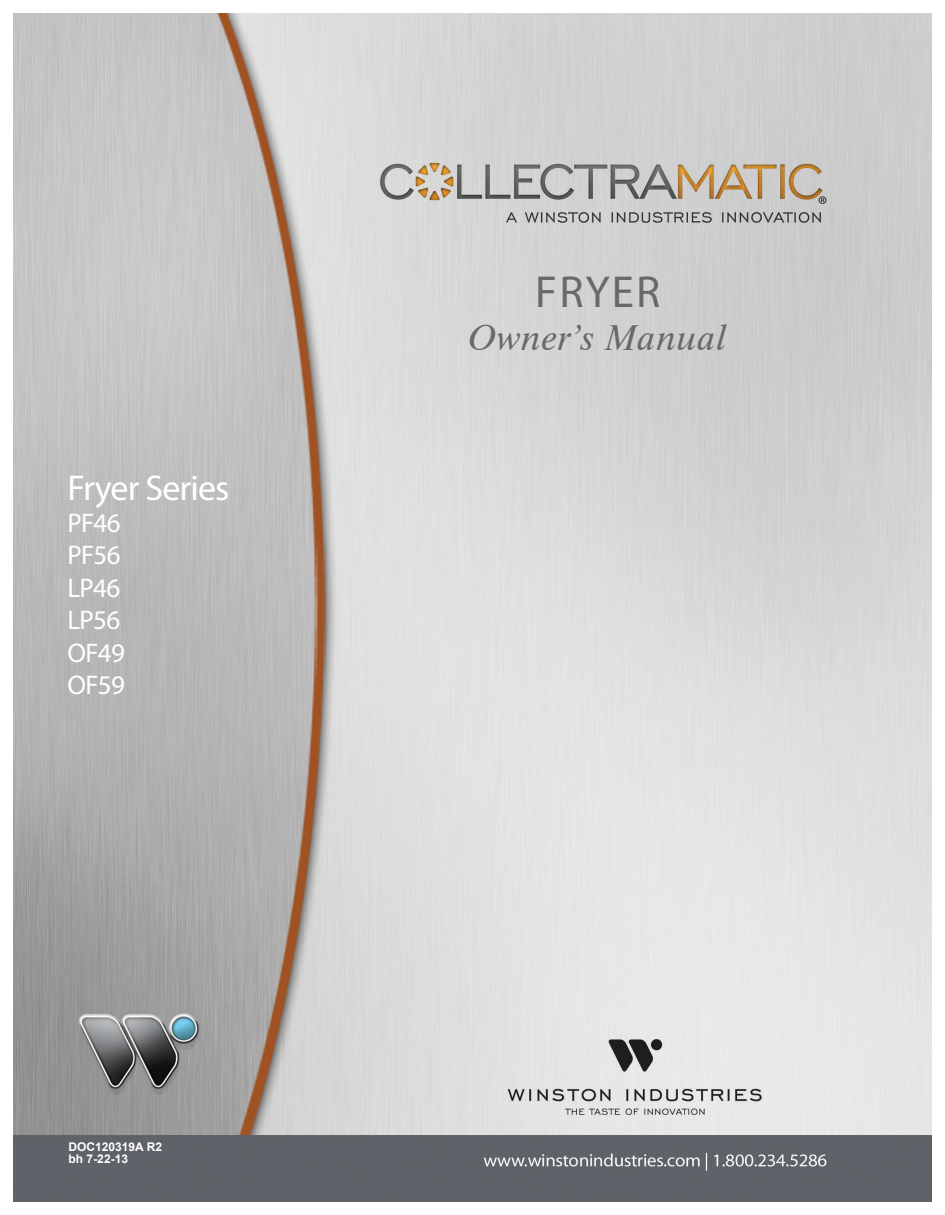
<style>
.page{position:relative;width:945px;height:1215px;background:#fff}
.page>*{position:absolute;margin:0;border:0;box-sizing:border-box;transform-origin:0 0}
.t1{font:45px "Myriad Pro";letter-spacing:.045em;color:#69696c}
.t2{font:italic 36px "Dutch 801 BT";letter-spacing:.025em;color:#69696c}
.t3{font:36px "Myriad Pro";letter-spacing:-.025em;color:#fff}
.t4{font:27px/32.4px "Myriad Pro";letter-spacing:-.025em;color:#fff}
.t5{font:700 12px/12px "Arial";color:#fff}
</style>
<div class="page">
<img style="left:14px;top:14px;width:918px;height:1187px">
<h2 class="t3" style="left:68px;top:465px;width:164px">Fryer Series</h2>
<p class="t4" style="left:68px;top:506px;width:59px">PF46<br>PF56<br>LP46<br>LP56<br>OF49<br>OF59</p>
<p class="t5" style="left:68px;top:1140px;width:95px">DOC120319A R2 bh 7-22-13</p>
<h1 class="t1" style="left:535px;top:264px;width:127px">FRYER</h1>
<h2 class="t2" style="left:469px;top:316px;width:260px">Owner’s Manual</h2>
</div>
